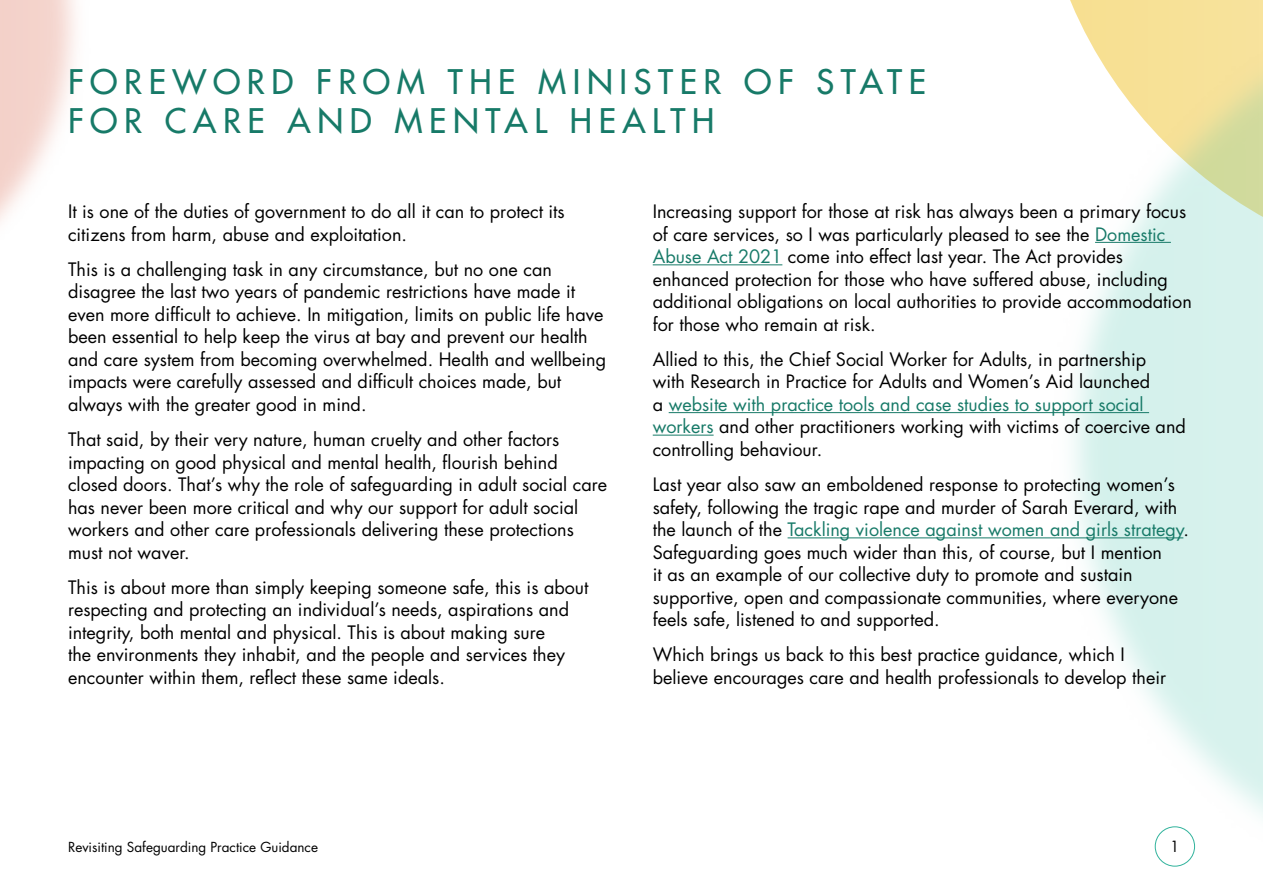
<style>
.page{position:relative;width:1263px;height:893px;background:#fff}
.page>*{position:absolute;margin:0;border:0;box-sizing:border-box;transform-origin:0 0}
.H1_Heading_1{font:33px/39px "Futura";letter-spacing:.2em;color:#177a68}
.Body{font:18px/22.5px "Futura";color:#000}
.t1{font:15px "Futura";color:#000}
.t2{font:13.5px "Futura";color:#000}
.s1{color:#177a68}
</style>
<div class="page">
<img style="left:1026px;top:0;width:237px;height:867px">
<div style="left:1155px;top:827px;width:39px;height:39px;background:#fff;border-radius:50%"></div>
<div style="left:1155px;top:826px;width:40px;height:40px;border:1px solid #31b39c;border-radius:50%"></div>
<hr style="left:1095px;top:242px;width:76px;height:1px;background:#177a68">
<hr style="left:653px;top:264px;width:129px;height:1px;background:#177a68">
<hr style="left:669px;top:412px;width:480px;height:1px;background:#177a68">
<hr style="left:653px;top:435px;width:61px;height:1px;background:#177a68">
<hr style="left:787px;top:537px;width:396px;height:1px;background:#177a68">
<h1 class="H1_Heading_1" style="left:68px;top:63px;width:859px">FOREWORD FROM THE MINISTER OF STATE<br>FOR CARE AND MENTAL HEALTH</h1>
<p class="Body" style="left:68px;top:200px;width:498px">It is one of the duties of government to do all it can to protect its citizens from harm, abuse and exploitation.</p>
<p class="Body" style="left:68px;top:258px;width:540px">This is a challenging task in any circumstance, but no one can disagree the last two years of pandemic restrictions have made it even more difficult to achieve. In mitigation, limits on public life have been essential to help keep the virus at bay and prevent our health and care system from becoming overwhelmed. Health and wellbeing impacts were carefully assessed and difficult choices made, but always with the greater good in mind.</p>
<p class="Body" style="left:68px;top:428px;width:541px">That said, by their very nature, human cruelty and other factors impacting on good physical and mental health, flourish behind closed doors. That’s why the role of safeguarding in adult social care has never been more critical and why our support for adult social workers and other care professionals delivering these protections must not waver.</p>
<p class="Body" style="left:68px;top:576px;width:522px">This is about more than simply keeping someone safe, this is about respecting and protecting an individual’s needs, aspirations and integrity, both mental and physical. This is about making sure<br>the environments they inhabit, and the people and services they encounter within them, reflect these same ideals.</p>
<p class="Body" style="left:653px;top:200px;width:541px">Increasing support for those at risk has always been a primary focus of care services, so I was particularly pleased to see the <span class="s1">Domestic Abuse Act 2021</span> come into effect last year. The Act provides enhanced protection for those who have suffered abuse, including additional obligations on local authorities to provide accommodation for those who remain at risk.</p>
<p class="Body" style="left:653px;top:348px;width:535px">Allied to this, the Chief Social Worker for Adults, in partnership<br>with Research in Practice for Adults and Women’s Aid launched<br>a <span class="s1">website with practice tools and case studies to support social workers</span> and other practitioners working with victims of coercive and controlling behaviour.</p>
<p class="Body" style="left:653px;top:473px;width:538px">Last year also saw an emboldened response to protecting women’s safety, following the tragic rape and murder of Sarah Everard, with the launch of the <span class="s1">Tackling violence against women and girls strategy</span>.<br>Safeguarding goes much wider than this, of course, but I mention<br>it as an example of our collective duty to promote and sustain supportive, open and compassionate communities, where everyone feels safe, listened to and supported.</p>
<p class="Body" style="left:653px;top:644px;width:515px">Which brings us back to this best practice guidance, which I believe encourages care and health professionals to develop their</p>
<p class="t2" style="left:68px;top:838px;width:252px">Revisiting Safeguarding Practice Guidance</p>
<p class="t1" style="left:1170px;top:837px;width:11px">1</p>
</div>
